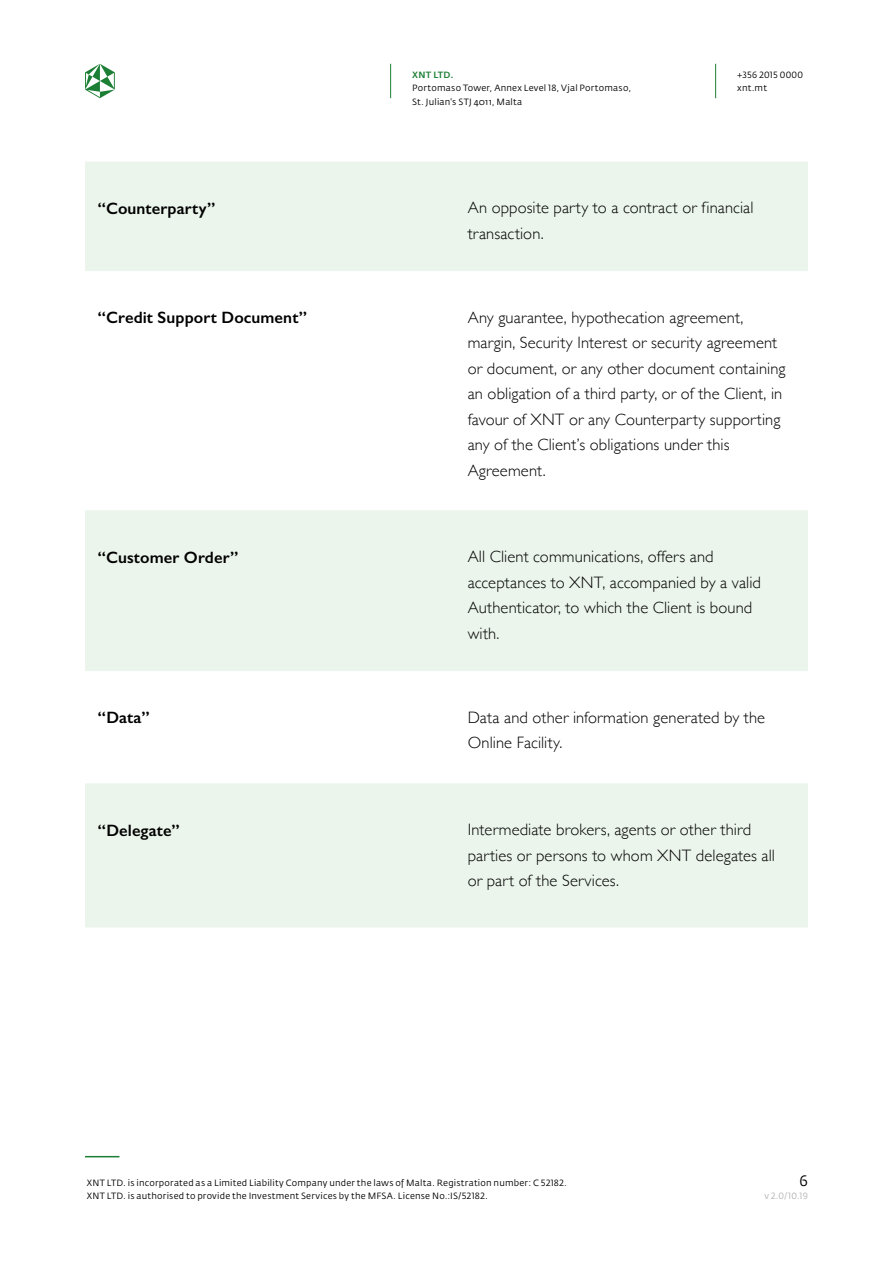
<style>
.page{position:relative;width:893px;height:1263px;background:#fff}
.page>*{position:absolute;margin:0;border:0;box-sizing:border-box;transform-origin:0 0}
.t1{font:300 16.5px/25.5px "Gill Sans";letter-spacing:.005em;color:#000}
.t2{font:600 16.5px "Gill Sans";letter-spacing:.005em;color:#000}
.t3{font:15px "Fedra Sans Pro";color:#000}
.t4{font:9px/13.5px "Fedra Sans Pro";letter-spacing:.025em;color:#000}
.t5{font:9px "Fedra Sans Pro";color:#b3b2b2}
.t6{font:500 9px "Fedra Sans Pro";letter-spacing:.025em;color:#1d7f35}
</style>
<div class="page">
<hr style="left:390px;top:64px;width:1px;height:34px;background:#1d7f35">
<hr style="left:715px;top:64px;width:1px;height:34px;background:#1d7f35">
<hr style="left:85px;top:1156px;width:34px;height:1px;background:#1d7f35">
<svg style="left:85px;top:64px;width:30px;height:34px"></svg>
<div style="left:85px;top:162px;width:723px;height:109px;background:#ebf5ec"></div>
<div style="left:85px;top:510px;width:723px;height:161px;background:#ebf5ec"></div>
<div style="left:85px;top:783px;width:723px;height:144px;background:#ebf5ec"></div>
<p class="t6" style="left:412px;top:69px;width:43px">XNT LTD.</p>
<p class="t4" style="left:412px;top:81px;width:221px">Portomaso Tower, Annex Level 18, Vjal Portomaso,<br>St. Julian's STJ 4011, Malta</p>
<p class="t4" style="left:737px;top:68px;width:67px">+356 2015 0000 xnt.mt</p>
<p class="t2" style="left:98px;top:198px;width:119px">“Counterparty”</p>
<p class="t1" style="left:468px;top:194px;width:287px">An opposite party to a contract or financial transaction.</p>
<p class="t2" style="left:98px;top:308px;width:211px">“Credit Support Document”</p>
<p class="t1" style="left:468px;top:304px;width:319px">Any guarantee, hypothecation agreement, margin, Security Interest or security agreement or document, or any other document containing an obligation of a third party, or of the Client, in favour of XNT or any Counterparty supporting any of the Client’s obligations under this Agreement.</p>
<p class="t2" style="left:98px;top:547px;width:142px">“Customer Order”</p>
<p class="t1" style="left:468px;top:543px;width:295px">All Client communications, offers and acceptances to XNT, accompanied by a valid<br>Authenticator, to which the Client is bound with.</p>
<p class="t2" style="left:98px;top:708px;width:53px">“Data”</p>
<p class="t1" style="left:468px;top:704px;width:299px">Data and other information generated by the<br>Online Facility.</p>
<p class="t2" style="left:98px;top:820px;width:83px">“Delegate”</p>
<p class="t1" style="left:468px;top:816px;width:309px">Intermediate brokers, agents or other third parties or persons to whom XNT delegates all or part of the Services.</p>
<p class="t4" style="left:87px;top:1176px;width:481px">XNT LTD. is incorporated as a Limited Liability Company under the laws of Malta. Registration number: C 52182.<br>XNT LTD. is authorised to provide the Investment Services by the MFSA. License No.:IS/52182.</p>
<p class="t3" style="left:799px;top:1171px;width:10px">6</p>
<p class="t5" style="left:764px;top:1190px;width:45px">v 2.0/10.19</p>
</div>
